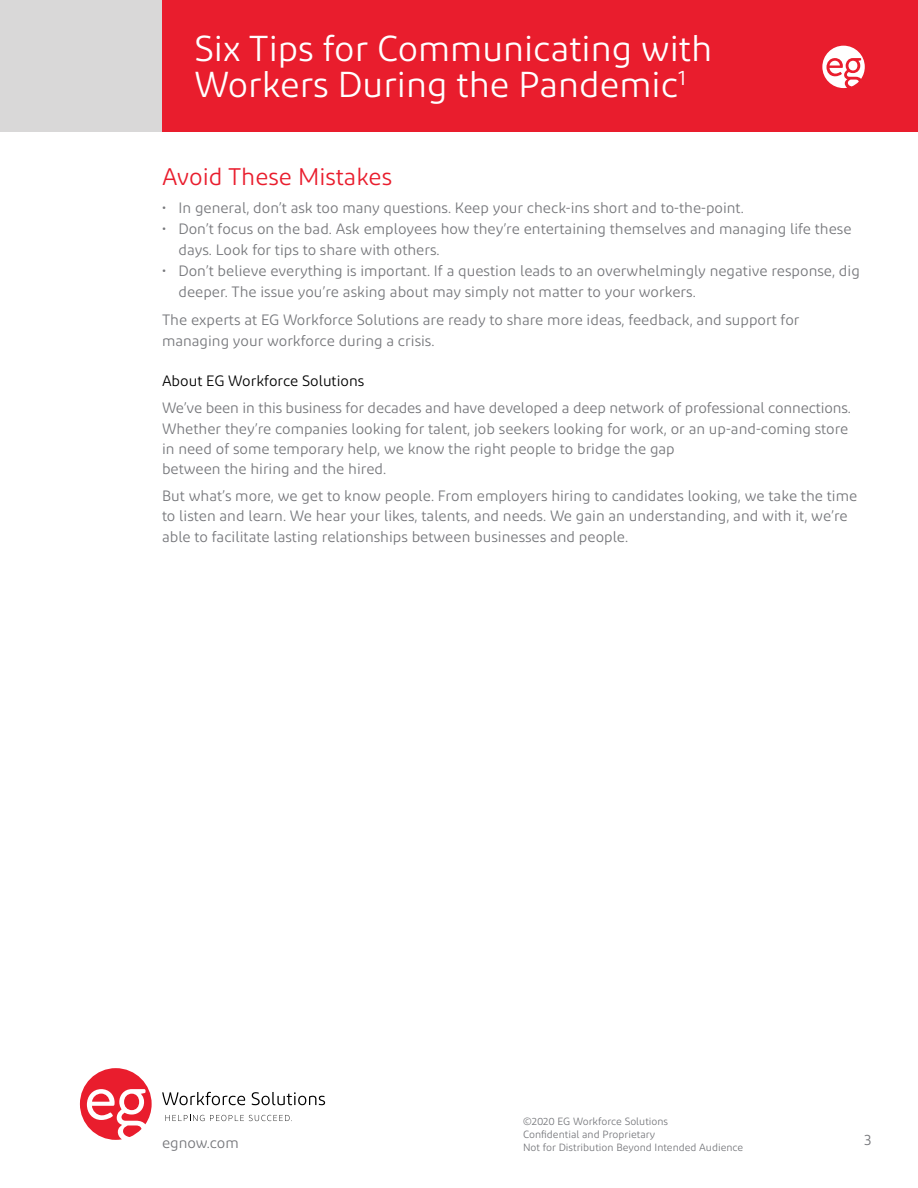
<style>
.page{position:relative;width:918px;height:1188px;background:#fff}
.page>*{position:absolute;margin:0;border:0;box-sizing:border-box;transform-origin:0 0}
.t1{font:36px/36px "Diodrum";color:#fff}
.t2{font:24px "Diodrum";color:#e91d2d}
.t3{font:15px/20.2px "Diodrum";color:#76777b}
.t4{font:15px "Diodrum";color:#000}
.t5{font:10.5px/12.6px "Diodrum";color:#76777b}
</style>
<div class="page">
<div style="left:162px;top:0;width:756px;height:132px;background:#e91d2d"></div>
<div style="left:0;top:0;width:162px;height:132px;background:#d9d8d8"></div>
<svg style="left:822px;top:46px;width:43px;height:42px"></svg>
<div style="left:848px;top:61px;width:9px;height:9px;background:#fff;border-radius:50%"></div>
<svg style="left:162px;top:1092px;width:83px;height:13px"></svg>
<svg style="left:252px;top:1092px;width:73px;height:13px"></svg>
<svg style="left:165px;top:1115px;width:39px;height:6px"></svg>
<svg style="left:210px;top:1115px;width:82px;height:6px"></svg>
<svg style="left:80px;top:1068px;width:72px;height:72px"></svg>
<div style="left:124px;top:1094px;width:15px;height:16px;background:#e91d2d;border-radius:50%"></div>
<h1 class="t1" style="left:194px;top:30px;width:519px">Six Tips for Communicating with<br>Workers During the Pandemic<sup>1</sup></h1>
<h2 class="t2" style="left:162px;top:162px;width:232px">Avoid These Mistakes</h2>
<p class="t3" style="left:162px;top:198px;width:583px">• In general, don’t ask too many questions. Keep your check-ins short and to-the-point.</p>
<p class="t3" style="left:178px;top:218px;width:675px;line-height:21px;text-indent:-16px">• Don’t focus on the bad. Ask employees how they’re entertaining themselves and managing life these days. Look for tips to share with others.</p>
<p class="t3" style="left:178px;top:260px;width:683px;line-height:21px;text-indent:-16px">• Don’t believe everything is important. If a question leads to an overwhelmingly negative response, dig deeper. The issue you’re asking about may simply not matter to your workers.</p>
<p class="t3" style="left:162px;top:309px;width:639px;line-height:21px">The experts at EG Workforce Solutions are ready to share more ideas, feedback, and support for managing your workforce during a crisis.</p>
<p class="t4" style="left:162px;top:372px;width:204px">About EG Workforce Solutions</p>
<p class="t3" style="left:162px;top:398px;width:690px">We’ve been in this business for decades and have developed a deep network of professional connections.<br>Whether they’re companies looking for talent, job seekers looking for work, or an up-and-coming store in need of some temporary help, we know the right people to bridge the gap<br>between the hiring and the hired.</p>
<p class="t3" style="left:162px;top:486px;width:697px">But what’s more, we get to know people. From employers hiring to candidates looking, we take the time to listen and learn. We hear your likes, talents, and needs. We gain an understanding, and with it, we’re able to facilitate lasting relationships between businesses and people.</p>
<p class="t5" style="left:523px;top:1115px;width:147px">©2020 EG Workforce Solutions<br>Confidential and Proprietary</p>
<p class="t3" style="left:162px;top:1133px;width:78px">egnow.com</p>
<p class="t5" style="left:523px;top:1140px;width:222px">Not for Distribution Beyond Intended Audience</p>
<p class="t3" style="left:864px;top:1130px;width:9px">3</p>
</div>
